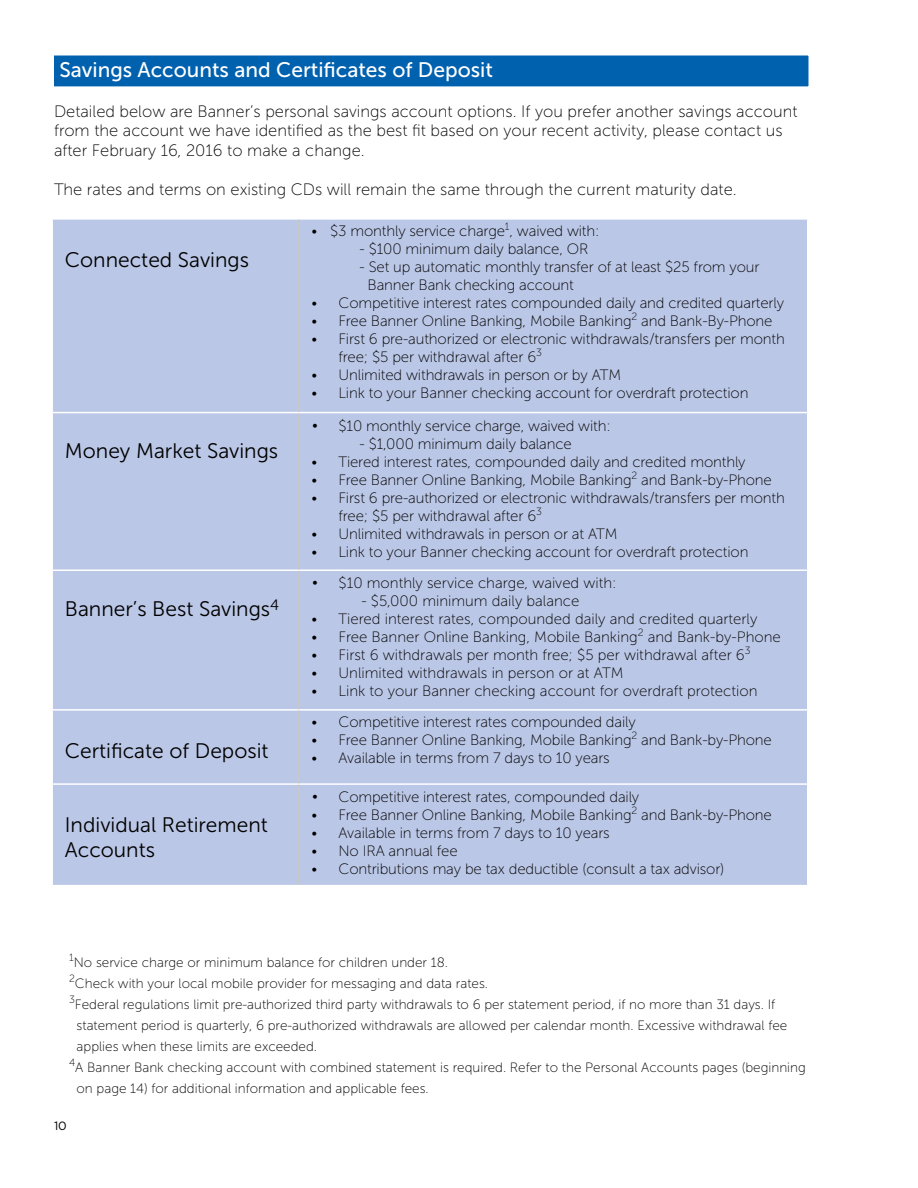
<style>
.page{position:relative;width:918px;height:1188px;background:#fff}
.page>*{position:absolute;margin:0;border:0;box-sizing:border-box;transform-origin:0 0}
.t1{font:21px/25.2px "Museo Sans 300";color:#000}
.t2{font:21px "Museo Sans 500";color:#fff}
.t3{font:16.5px/19.5px "Museo Sans 100";color:#000}
.t4{font:15px/18px "Museo Sans 100";letter-spacing:-.01em;color:#000}
.t5{font:13.5px "Museo Sans 100";color:#000}
.t6{font:12px "Gotham";color:#000}
.s1{font-family:"Gotham"}
</style>
<div class="page">
<div style="left:53px;top:220px;width:754px;height:665px;background:#bbc7e6"></div>
<hr style="left:51px;top:569px;width:248px;height:2px;background:#fff">
<hr style="left:299px;top:569px;width:509px;height:2px;background:#fff">
<hr style="left:51px;top:709px;width:248px;height:2px;background:#fff">
<hr style="left:299px;top:709px;width:509px;height:2px;background:#fff">
<hr style="left:51px;top:783px;width:248px;height:2px;background:#fff">
<hr style="left:299px;top:783px;width:509px;height:2px;background:#fff">
<hr style="left:298px;top:413px;width:1px;height:156px;background:#c7c8ca">
<hr style="left:298px;top:571px;width:1px;height:138px;background:#c7c8ca">
<hr style="left:298px;top:711px;width:1px;height:72px;background:#c7c8ca">
<hr style="left:298px;top:785px;width:1px;height:100px;background:#c7c8ca">
<hr style="left:51px;top:412px;width:248px;height:1px;background:#fff">
<hr style="left:299px;top:412px;width:509px;height:1px;background:#fff">
<hr style="left:298px;top:220px;width:1px;height:192px;background:#c7c8ca">
<div style="left:53px;top:55px;width:756px;height:32px;background:#0061af"></div>
<div style="left:52px;top:54px;width:758px;height:34px;border:2px solid #fff"></div>
<h1 class="t2" style="left:59px;top:59px;width:435px">Savings Accounts and Certificates of Deposit</h1>
<p class="t3" style="left:54px;top:102px;width:745px">Detailed below are Banner’s personal savings account options. If you prefer another savings account from the account we have identified as the best fit based on your recent activity, please contact us after February 16, 2016 to make a change.</p>
<p class="t3" style="left:54px;top:180px;width:684px">The rates and terms on existing CDs will remain the same through the current maturity date.</p>
<h1 class="t1" style="left:65px;top:247px;width:186px">Connected Savings</h1>
<h1 class="t1" style="left:65px;top:438px;width:215px">Money Market Savings</h1>
<h1 class="t1" style="left:65px;top:596px;width:216px">Banner’s Best Savings<sup>4</sup></h1>
<h1 class="t1" style="left:65px;top:738px;width:205px">Certificate of Deposit</h1>
<h1 class="t1" style="left:65px;top:812px;width:204px">Individual Retirement<br>Accounts</h1>
<p class="t4" style="left:311px;top:222px;width:290px">• $3 monthly service charge<sup>1</sup>, waived with:</p>
<p class="t4" style="left:360px;top:240px;width:230px">- $100 minimum daily balance, OR</p>
<p class="t4" style="left:368px;top:258px;width:394px;text-indent:-8px">- Set up automatic monthly transfer of at least $25 from your<br>Banner Bank checking account</p>
<p class="t4" style="left:311px;top:294px;width:474px">• Competitive interest rates compounded daily and credited quarterly</p>
<p class="t4" style="left:311px;top:312px;width:463px">• Free Banner Online Banking, Mobile Banking<sup>2</sup> and Bank-By-Phone</p>
<p class="t4" style="left:338px;top:330px;width:448px;text-indent:-27px">• First 6 pre-authorized or electronic withdrawals/transfers per month free; $5 per withdrawal after 6<sup>3</sup></p>
<p class="t4" style="left:311px;top:366px;width:311px">• Unlimited withdrawals in person or by ATM</p>
<p class="t4" style="left:311px;top:384px;width:438px">• Link to your Banner checking account for overdraft protection</p>
<p class="t4" style="left:311px;top:417px;width:301px"><span class="s1">•</span> $10 monthly service charge, waived with:</p>
<p class="t4" style="left:360px;top:435px;width:214px">- $1,000 minimum daily balance</p>
<p class="t4" style="left:311px;top:453px;width:436px">• Tiered interest rates, compounded daily and credited monthly</p>
<p class="t4" style="left:311px;top:471px;width:462px">• Free Banner Online Banking, Mobile Banking<sup>2</sup> and Bank-by-Phone</p>
<p class="t4" style="left:338px;top:489px;width:448px;text-indent:-27px">• First 6 pre-authorized or electronic withdrawals/transfers per month free; $5 per withdrawal after 6<sup>3</sup></p>
<p class="t4" style="left:311px;top:525px;width:308px">• Unlimited withdrawals in person or at ATM</p>
<p class="t4" style="left:311px;top:543px;width:438px">• Link to your Banner checking account for overdraft protection</p>
<p class="t4" style="left:311px;top:574px;width:307px"><span class="s1">•</span> $10 monthly service charge, waived with:</p>
<p class="t4" style="left:361px;top:592px;width:219px">- $5,000 minimum daily balance</p>
<p class="t4" style="left:311px;top:610px;width:447px">• Tiered interest rates, compounded daily and credited quarterly</p>
<p class="t4" style="left:311px;top:628px;width:471px">• Free Banner Online Banking, Mobile Banking<sup>2</sup> and Bank-by-Phone</p>
<p class="t4" style="left:311px;top:646px;width:441px">• First 6 withdrawals per month free; $5 per withdrawal after 6<sup>3</sup></p>
<p class="t4" style="left:311px;top:664px;width:314px">• Unlimited withdrawals in person or at ATM</p>
<p class="t4" style="left:311px;top:682px;width:447px">• Link to your Banner checking account for overdraft protection</p>
<p class="t4" style="left:311px;top:713px;width:326px">• Competitive interest rates compounded daily</p>
<p class="t4" style="left:311px;top:731px;width:462px">• Free Banner Online Banking, Mobile Banking<sup>2</sup> and Bank-by-Phone</p>
<p class="t4" style="left:311px;top:749px;width:300px">• Available in terms from 7 days to 10 years</p>
<p class="t4" style="left:311px;top:788px;width:329px"><span class="s1">•</span> Competitive interest rates, compounded daily</p>
<p class="t4" style="left:311px;top:806px;width:462px">• Free Banner Online Banking, Mobile Banking<sup>2</sup> and Bank-by-Phone</p>
<p class="t4" style="left:311px;top:824px;width:300px">• Available in terms from 7 days to 10 years</p>
<p class="t4" style="left:311px;top:842px;width:148px">• No IRA annual fee</p>
<p class="t4" style="left:311px;top:860px;width:414px">• Contributions may be tax deductible (consult a tax advisor)</p>
<p class="t5" style="left:69px;top:955px;width:380px"><sup>1</sup>No service charge or minimum balance for children under 18.</p>
<p class="t5" style="left:69px;top:976px;width:421px"><sup>2</sup>Check with your local mobile provider for messaging and data rates.</p>
<p class="t5" style="left:69px;top:997px;width:708px"><sup>3</sup>Federal regulations limit pre-authorized third party withdrawals to 6 per statement period, if no more than 31 days. If</p>
<p class="t5" style="left:77px;top:1018px;width:712px">statement period is quarterly, 6 pre-authorized withdrawals are allowed per calendar month. Excessive withdrawal fee</p>
<p class="t5" style="left:77px;top:1039px;width:242px">applies when these limits are exceeded.</p>
<p class="t5" style="left:69px;top:1060px;width:738px"><sup>4</sup>A Banner Bank checking account with combined statement is required. Refer to the Personal Accounts pages (beginning</p>
<p class="t5" style="left:77px;top:1081px;width:354px">on page 14) for additional information and applicable fees.</p>
<p class="t6" style="left:54px;top:1119px;width:14px">10</p>
</div>
